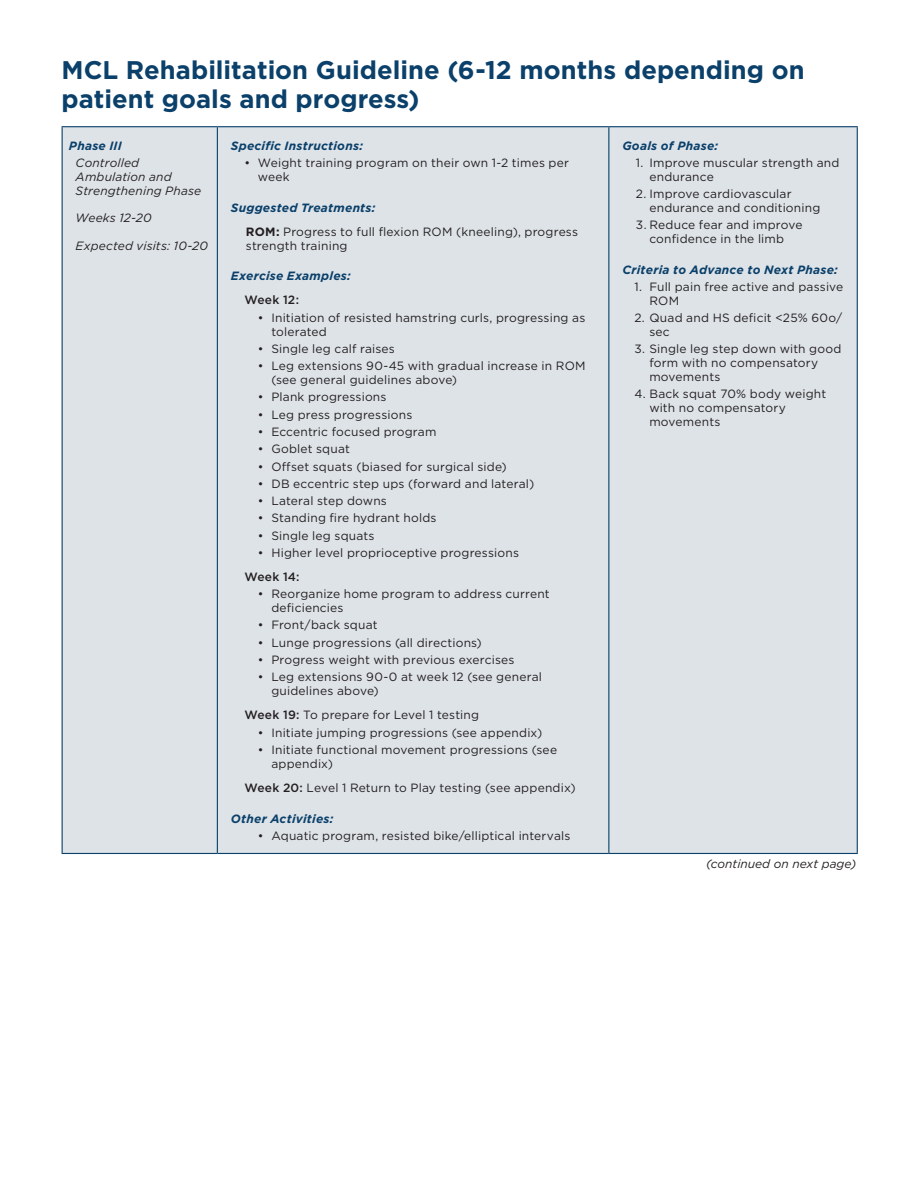
<style>
.page{position:relative;width:918px;height:1188px;background:#fff}
.page>*{position:absolute;margin:0;border:0;box-sizing:border-box;transform-origin:0 0}
.t1{font:700 25.5px/29.2px "Gotham";color:#0a406a}
.t2{font:12px/13.8px "Gotham";letter-spacing:.015em;color:#231f20}
.t3{font:italic 700 12px "Gotham";letter-spacing:.02em;color:#0a406a}
.t4{font:italic 12px/13.8px "Gotham";letter-spacing:.01em;color:#231f20}
.t5{font:500 12px "Gotham";letter-spacing:.02em;color:#231f20}
.s1{font-weight:700;font-style:italic;color:#0a406a}
.s2{font-weight:700}
.s3{font-weight:500}
</style>
<div class="page">
<div style="left:63px;top:127px;width:794px;height:726px;background:#dee3e8"></div>
<hr style="left:62px;top:126px;width:155px;height:1px;background:#0a406a">
<hr style="left:62px;top:127px;width:1px;height:726px;background:#0a406a">
<hr style="left:217px;top:126px;width:392px;height:1px;background:#0a406a">
<hr style="left:217px;top:127px;width:1px;height:726px;background:#0a406a">
<hr style="left:609px;top:126px;width:249px;height:1px;background:#0a406a">
<hr style="left:608px;top:127px;width:1px;height:726px;background:#0a406a">
<hr style="left:857px;top:127px;width:1px;height:726px;background:#0a406a">
<hr style="left:62px;top:853px;width:155px;height:1px;background:#0a406a">
<hr style="left:217px;top:853px;width:392px;height:1px;background:#0a406a">
<hr style="left:609px;top:853px;width:249px;height:1px;background:#0a406a">
<h1 class="t1" style="left:62px;top:55px;width:745px">MCL Rehabilitation Guideline (6-12 months depending on patient goals and progress)</h1>
<p class="t3" style="left:69px;top:138px;width:55px">Phase III</p>
<p class="t4" style="left:76px;top:156px;width:127px">Controlled<br>Ambulation and<br>Strengthening Phase</p>
<p class="t4" style="left:76px;top:211px;width:78px">Weeks 12-20</p>
<p class="t4" style="left:76px;top:239px;width:134px">Expected visits: 10-20</p>
<p class="t3" style="left:231px;top:138px;width:134px">Specific Instructions:</p>
<p class="t2" style="left:258px;top:156px;width:313px;text-indent:-14px">• Weight training program on their own 1-2 times per week</p>
<p class="t2" style="left:246px;top:195px;width:334px;line-height:24px;text-indent:-15px"><span class="s1">Suggested Treatments:<br></span><span class="s2">ROM:</span> Progress to full flexion ROM (kneeling), progress</p>
<p class="t2" style="left:246px;top:238px;width:103px">strength training</p>
<p class="t3" style="left:231px;top:268px;width:121px">Exercise Examples:</p>
<p class="t5" style="left:244px;top:292px;width:56px">Week 12:</p>
<p class="t2" style="left:271px;top:310px;width:315px;text-indent:-14px">• Initiation of resisted hamstring curls, progressing as tolerated</p>
<p class="t2" style="left:258px;top:341px;width:139px">• Single leg calf raises</p>
<p class="t2" style="left:271px;top:359px;width:316px;text-indent:-14px">• Leg extensions 90-45 with gradual increase in ROM (see general guidelines above)</p>
<p class="t2" style="left:258px;top:390px;width:130px">• Plank progressions</p>
<p class="t2" style="left:258px;top:407px;width:156px">• Leg press progressions</p>
<p class="t2" style="left:258px;top:424px;width:180px">• Eccentric focused program</p>
<p class="t2" style="left:258px;top:442px;width:94px">• Goblet squat</p>
<p class="t2" style="left:258px;top:459px;width:250px">• Offset squats (biased for surgical side)</p>
<p class="t2" style="left:258px;top:476px;width:278px">• DB eccentric step ups (forward and lateral)</p>
<p class="t2" style="left:258px;top:494px;width:131px">• Lateral step downs</p>
<p class="t2" style="left:258px;top:511px;width:180px">• Standing fire hydrant holds</p>
<p class="t2" style="left:258px;top:528px;width:118px">• Single leg squats</p>
<p class="t2" style="left:258px;top:546px;width:263px">• Higher level proprioceptive progressions</p>
<p class="t5" style="left:244px;top:569px;width:57px">Week 14:</p>
<p class="t2" style="left:271px;top:587px;width:280px;text-indent:-14px">• Reorganize home program to address current deficiencies</p>
<p class="t2" style="left:258px;top:618px;width:121px">• Front/back squat</p>
<p class="t2" style="left:258px;top:635px;width:225px">• Lunge progressions (all directions)</p>
<p class="t2" style="left:258px;top:653px;width:258px">• Progress weight with previous exercises</p>
<p class="t2" style="left:271px;top:670px;width:272px;text-indent:-14px">• Leg extensions 90-0 at week 12 (see general guidelines above)</p>
<p class="t2" style="left:244px;top:708px;width:236px"><span class="s3">Week 19:</span> To prepare for Level 1 testing</p>
<p class="t2" style="left:258px;top:725px;width:286px">• Initiate jumping progressions (see appendix)</p>
<p class="t2" style="left:271px;top:742px;width:287px;text-indent:-14px">• Initiate functional movement progressions (see appendix)</p>
<p class="t2" style="left:244px;top:780px;width:333px"><span class="s3">Week 20:</span> Level 1 Return to Play testing (see appendix)</p>
<p class="t3" style="left:231px;top:810px;width:104px">Other Activities:</p>
<p class="t2" style="left:258px;top:828px;width:314px">• Aquatic program, resisted bike/elliptical intervals</p>
<p class="t3" style="left:622px;top:137px;width:97px">Goals of Phase:</p>
<p class="t2" style="left:649px;top:156px;width:192px;text-indent:-14px">1. Improve muscular strength and endurance</p>
<p class="t2" style="left:649px;top:187px;width:173px;text-indent:-14px">2. Improve cardiovascular endurance and conditioning</p>
<p class="t2" style="left:636px;top:218px;width:168px;text-align:center">3. Reduce fear and improve confidence in the limb</p>
<p class="t3" style="left:622px;top:262px;width:217px">Criteria to Advance to Next Phase:</p>
<p class="t2" style="left:649px;top:280px;width:195px;text-indent:-15px">1. Full pain free active and passive<br>ROM</p>
<p class="t2" style="left:649px;top:311px;width:194px;text-indent:-15px">2. Quad and HS deficit &lt;25% 60o/ sec</p>
<p class="t2" style="left:649px;top:342px;width:194px;text-indent:-15px">3. Single leg step down with good form with no compensatory movements</p>
<p class="t2" style="left:649px;top:387px;width:178px;text-indent:-15px">4. Back squat 70% body weight with no compensatory movements</p>
<p class="t4" style="left:706px;top:856px;width:152px">(continued on next page)</p>
</div>
